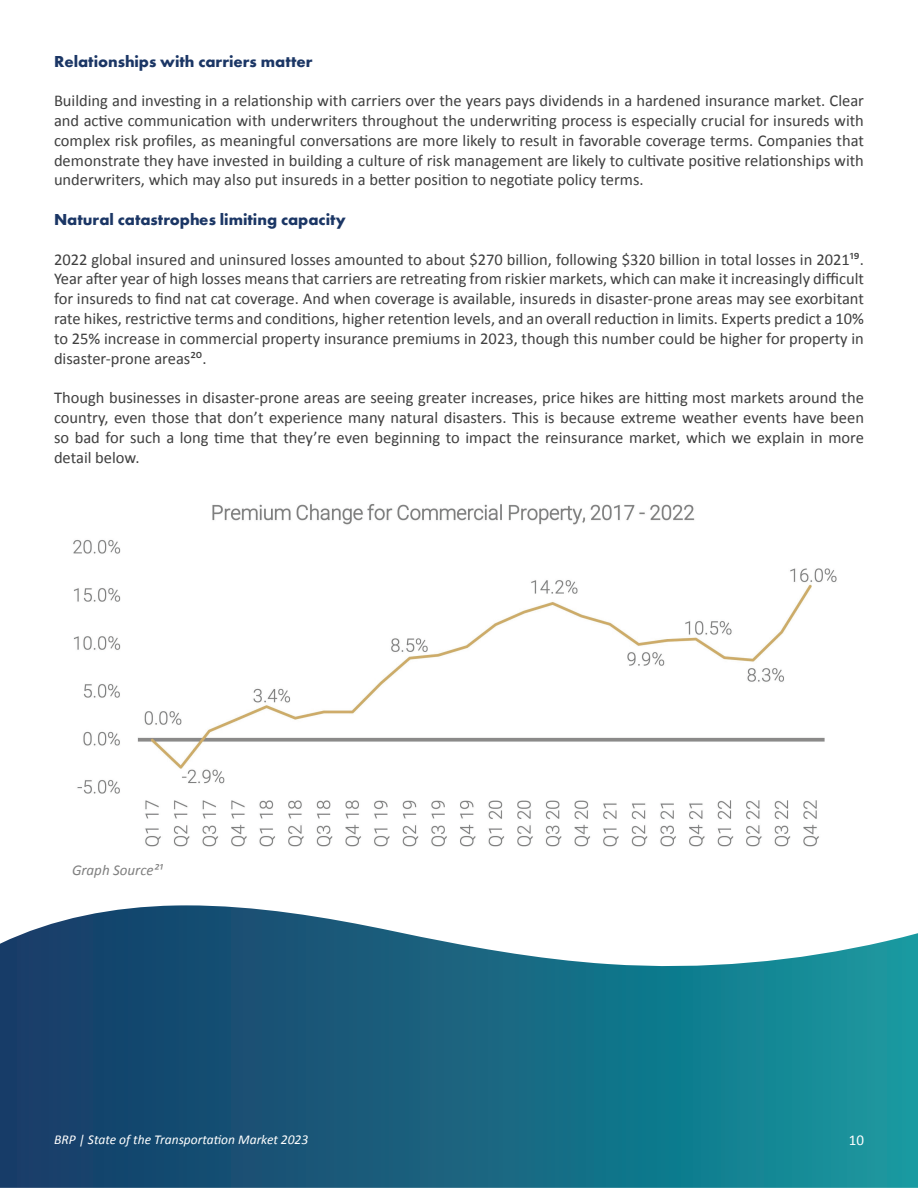
<style>
.page{position:relative;width:918px;height:1188px;background:#fff}
.page>*{position:absolute;margin:0;border:0;box-sizing:border-box;transform-origin:0 0}
.Body_copy{font:16.5px/19.8px "Calibri";color:#3f3f3f;text-align:justify}
.t1{font:700 16.5px "Futura PT";color:#1b3665}
.Source{font:italic 15px "Calibri";color:#808080}
.t2{font:15px "Calibri";color:#fff}
.t3{font:italic 13.5px "Calibri";color:#fff}
</style>
<div class="page">
<img style="left:73px;top:504px;width:764px;height:343px">
<svg style="left:0;top:905px;width:918px;height:283px;background:#31768f"></svg>
<h2 class="t1" style="left:54px;top:50px;width:260px">Relationships with carriers matter</h2>
<p class="Body_copy" style="left:54px;top:90px;width:812px">Building and investing in a relationship with carriers over the years pays dividends in a hardened insurance market. Clear and active communication with underwriters throughout the underwriting process is especially crucial for insureds with complex risk profiles, as meaningful conversations are more likely to result in favorable coverage terms. Companies that demonstrate they have invested in building a culture of risk management are likely to cultivate positive relationships with underwriters, which may also put insureds in a better position to negotiate policy terms.</p>
<h2 class="t1" style="left:54px;top:209px;width:293px">Natural catastrophes limiting capacity</h2>
<p class="Body_copy" style="left:54px;top:249px;width:812px">2022 global insured and uninsured losses amounted to about $270 billion, following $320 billion in total losses in 2021¹⁹.<br>Year after year of high losses means that carriers are retreating from riskier markets, which can make it increasingly difficult for insureds to find nat cat coverage. And when coverage is available, insureds in disaster-prone areas may see exorbitant rate hikes, restrictive terms and conditions, higher retention levels, and an overall reduction in limits. Experts predict a 10% to 25% increase in commercial property insurance premiums in 2023, though this number could be higher for property in disaster-prone areas²⁰.</p>
<p class="Body_copy" style="left:54px;top:387px;width:812px">Though businesses in disaster-prone areas are seeing greater increases, price hikes are hitting most markets around the country, even those that don’t experience many natural disasters. This is because extreme weather events have been so bad for such a long time that they’re even beginning to impact the reinsurance market, which we explain in more detail below.</p>
<p class="Source" style="left:72px;top:860px;width:92px">Graph Source²¹</p>
<p class="t3" style="left:54px;top:1130px;width:256px">BRP | State of the Transportation Market 2023</p>
<p class="t2" style="left:849px;top:1130px;width:17px">10</p>
</div>
